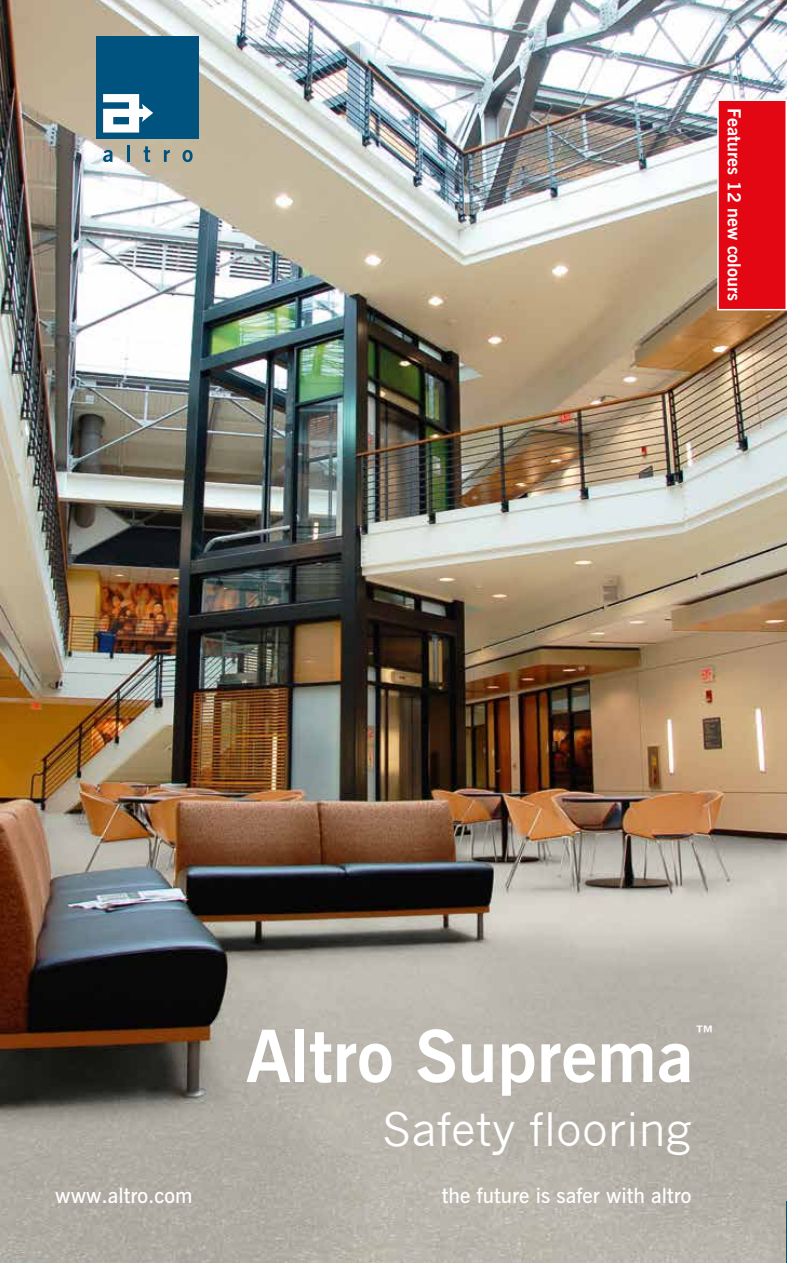
<style>
.page{position:relative;width:787px;height:1263px;background:#fff}
.page>*{position:absolute;margin:0;border:0;box-sizing:border-box;transform-origin:0 0}
.t1{font:700 72px "News Gothic BT";color:#fff}
.t2{font:45px "News Gothic";color:#fff}
.t3{font:700 25.95px "News Gothic BT";color:#fff}
.t4{font:600 21px "News Gothic BT";color:#fff}
.t5{font:700 18px "News Gothic BT";color:#fff}
</style>
<div class="page">
<img style="left:1px;top:0;width:786px;height:1263px">
<hr style="left:786px;top:1201px;width:1px;height:62px;background:#00537e">
<div style="left:97px;top:37px;width:102px;height:102px;background:#00537e"></div>
<svg style="left:103px;top:150px;width:10px;height:12px"></svg>
<hr style="left:127px;top:146px;width:3px;height:16px;background:#00537e">
<svg style="left:144px;top:146px;width:6px;height:16px"></svg>
<svg style="left:164px;top:150px;width:6px;height:12px"></svg>
<svg style="left:182px;top:150px;width:11px;height:12px"></svg>
<svg style="left:103px;top:94px;width:50px;height:39px"></svg>
<div style="left:718px;top:100px;width:68px;height:210px;background:#e30613"></div>
<div style="left:717px;top:99px;width:70px;height:211px;border:2px solid #fff"></div>
<p class="t5" style="left:745px;top:108px;width:194px;rotate:90deg">Features 12 new colours</p>
<p class="t3" style="left:693px;top:1019px;width:23px">™</p>
<h1 class="t1" style="left:246px;top:1012px;width:449px">Altro Suprema</h1>
<h2 class="t2" style="left:382px;top:1103px;width:310px">Safety flooring</h2>
<p class="t4" style="left:55px;top:1182px;width:139px">www.altro.com</p>
<p class="t4" style="left:442px;top:1182px;width:251px">the future is safer with altro</p>
</div>
